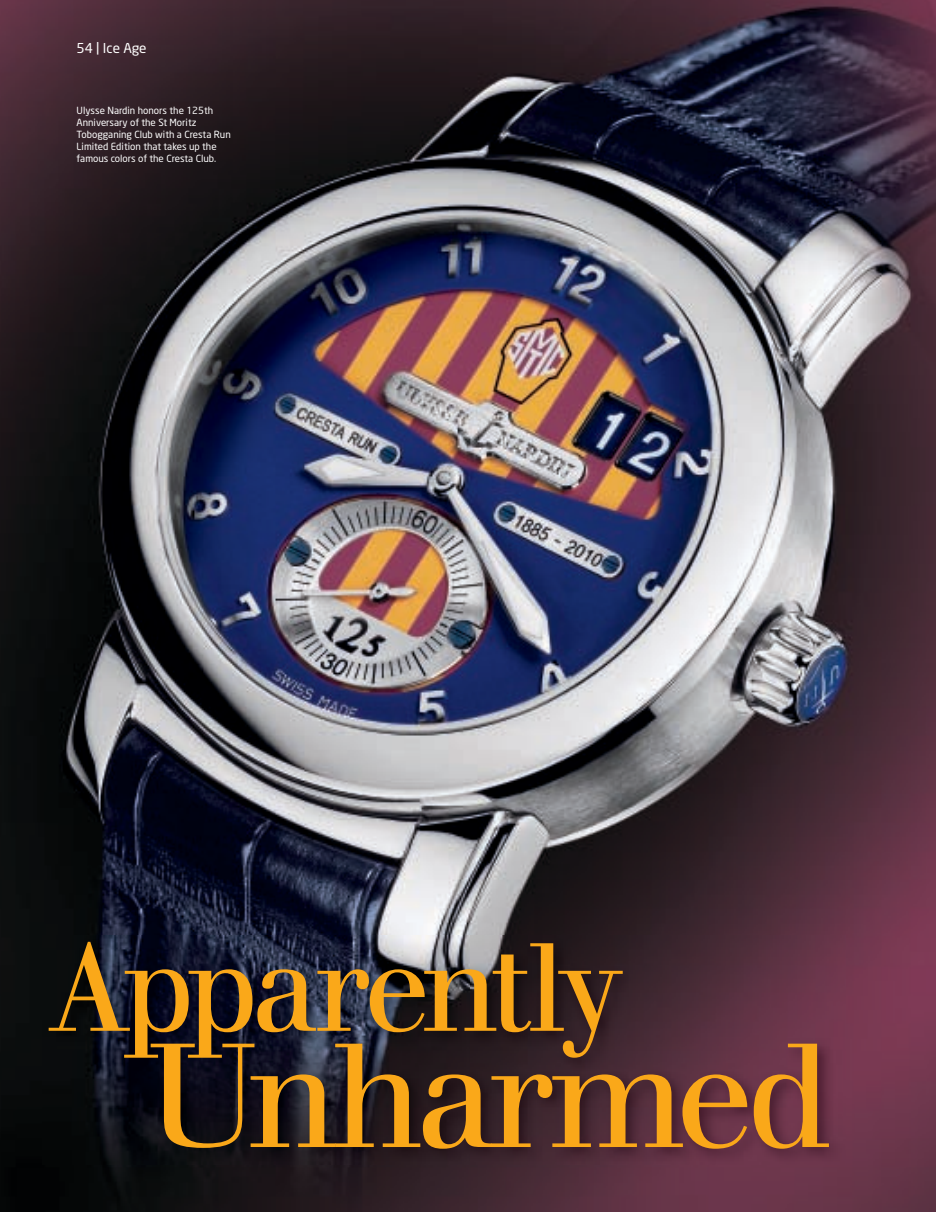
<style>
.page{position:relative;width:936px;height:1212px;background:#fff}
.page>*{position:absolute;margin:0;border:0;box-sizing:border-box;transform-origin:0 0}
.t1{font:144.45px "Walbaum";letter-spacing:-.06em;color:#faa819}
.t2{font:122.4px "Walbaum";letter-spacing:-.065em;color:#faa819}
.t3{font:13.5px "Neo Sans";color:#fff}
.t4{font:9.75px/12px "Neo Sans";color:#fff}
</style>
<div class="page">
<img style="left:0;top:0;width:935px;height:1212px">
<img style="left:43px;top:935px;width:802px;height:230px">
<h3 class="t3" style="left:77px;top:40px;width:72px">54 | Ice Age</h3>
<p class="t4" style="left:77px;top:104px;width:156px">Ulysse Nardin honors the 125th<br>Anniversary of the St Moritz<br>Tobogganing Club with a Cresta Run<br>Limited Edition that takes up the famous colors of the Cresta Club.</p>
<h2 class="t2" style="left:48px;top:914px;width:575px">Apparently</h2>
<h1 class="t1" style="left:147px;top:1009px;width:686px">Unharmed</h1>
</div>
